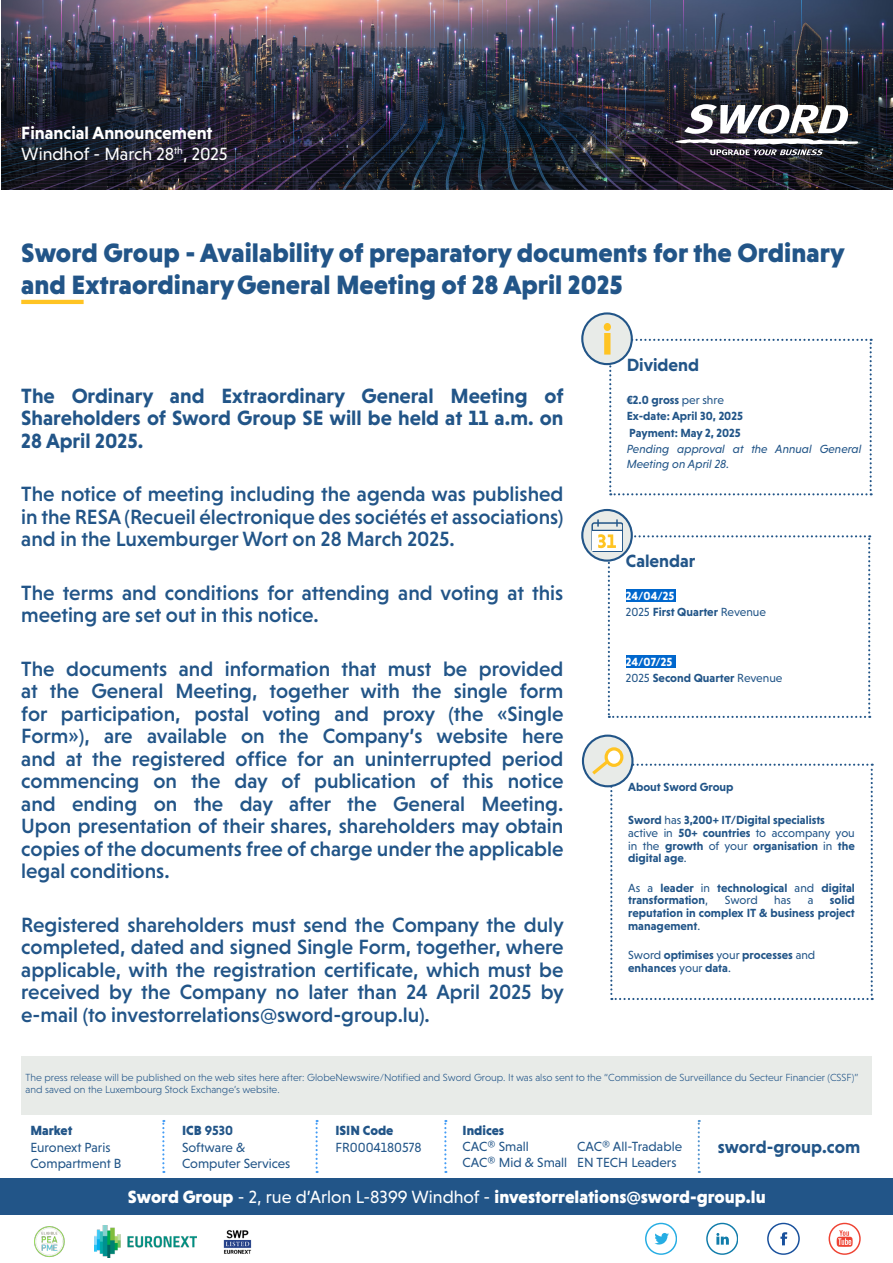
<style>
.page{position:relative;width:893px;height:1263px;background:#fff}
.page>*{position:absolute;margin:0;border:0;box-sizing:border-box;transform-origin:0 0}
.Titre{font:900 27px/32.4px "Niveau Grotesk";color:#258}
.t1{font:500 21px/22.5px "Niveau Grotesk";color:#258;text-align:justify}
.t2{font:700 21px/22.5px "Niveau Grotesk";color:#258;text-align:justify}
.t3{font:900 18px "Niveau Grotesk";color:#fff}
.Gras{font:700 18px/21.6px "Niveau Grotesk";color:#fff}
.Gras-2{font:700 18px "Niveau Grotesk";color:#258}
.t4{font:13.5px/16.2px "Niveau Grotesk";color:#258}
.t5{font:900 13.5px "Niveau Grotesk";color:#258}
.A_propos{font:700 12px/12.8px "Niveau Grotesk";color:#258;text-align:justify}
.A_propos-2{font:italic 12px/15px "Niveau Grotesk";color:#258}
.A_propos-3{font:700 12px "Niveau Grotesk";color:#fff}
.Gras-3{font:700 12px "Niveau Grotesk";color:#258}
.A_propos-4{font:12px "Niveau Grotesk";letter-spacing:-.005em;color:#258}
.t6{font:300 10.5px/12px "Niveau Grotesk";color:#258}
.s1{font-weight:400}
.s2{font-weight:900}
.s3{font-weight:700}
</style>
<div class="page">
<div style="left:0;top:1178px;width:893px;height:37px;background:#258"></div>
<svg style="left:829px;top:1223px;width:31px;height:31px"></svg>
<svg style="left:767px;top:1223px;width:32px;height:31px"></svg>
<svg style="left:706px;top:1223px;width:32px;height:31px"></svg>
<svg style="left:645px;top:1223px;width:32px;height:31px"></svg>
<svg style="left:162px;top:1120px;width:2px;height:53px"></svg>
<svg style="left:444px;top:1120px;width:2px;height:53px"></svg>
<svg style="left:316px;top:1120px;width:2px;height:53px"></svg>
<svg style="left:698px;top:1120px;width:2px;height:53px"></svg>
<img style="left:34px;top:1226px;width:31px;height:31px">
<img style="left:95px;top:1226px;width:102px;height:31px">
<img style="left:223px;top:1230px;width:29px;height:24px">
<div style="left:21px;top:1057px;width:850px;height:58px;background:#e8ebe8"></div>
<img style="left:2px;top:0;width:891px;height:189px">
<svg style="left:675px;top:104px;width:183px;height:51px"></svg>
<hr style="left:21px;top:300px;width:63px;height:4px;background:#ffc423">
<div style="left:583px;top:736px;width:49px;height:50px;background:#e8ebe8;border-radius:50%"></div>
<div style="left:582px;top:734px;width:51px;height:53px;border:2px solid #258;border-radius:50%"></div>
<div style="left:606px;top:749px;width:16px;height:16px;background:#fff;border-radius:50%"></div>
<div style="left:605px;top:747px;width:18px;height:20px;border:3px solid #ffc423;border-radius:50%"></div>
<svg style="left:589px;top:758px;width:284px;height:242px"></svg>
<div style="left:582px;top:313px;width:50px;height:51px;background:#e8ebe8;border-radius:50%"></div>
<div style="left:581px;top:312px;width:52px;height:53px;border:2px solid #258;border-radius:50%"></div>
<svg style="left:604px;top:323px;width:268px;height:172px"></svg>
<svg style="left:582px;top:510px;width:50px;height:51px"></svg>
<div style="left:581px;top:509px;width:52px;height:53px;border:2px solid #258;border-radius:50%"></div>
<svg style="left:591px;top:519px;width:279px;height:199px"></svg>
<p class="Gras" style="left:21px;top:121px;width:208px">Financial Announcement<br><span class="s1">Windhof - March 28</span><sup>th</sup><span class="s1">, 2025</span></p>
<p class="Titre" style="left:21px;top:236px;width:825px">Sword Group - Availability of preparatory documents for the Ordinary and ExtraordinaryGeneral Meeting of 28 April 2025</p>
<p class="t2" style="left:21px;top:384px;width:544px">The Ordinary and Extraordinary General Meeting of Shareholders of Sword Group SE will be held at 11 a.m. on 28 April 2025.</p>
<p class="t1" style="left:21px;top:483px;width:544px">The notice of meeting including the agenda was published in the RESA (Recueil électronique des sociétés et associations) and in the Luxemburger Wort on 28 March 2025.</p>
<p class="t1" style="left:21px;top:581px;width:544px">The terms and conditions for attending and voting at this meeting are set out in this notice.</p>
<p class="t1" style="left:21px;top:657px;width:544px">The documents and information that must be provided at the General Meeting, together with the single form for participation, postal voting and proxy (the «Single Form»), are available on the Company’s website here and at the registered office for an uninterrupted period commencing on the day of publication of this notice and ending on the day after the General Meeting.<br>Upon presentation of their shares, shareholders may obtain copies of the documents free of charge under the applicable legal conditions.</p>
<p class="t1" style="left:21px;top:913px;width:544px">Registered shareholders must send the Company the duly completed, dated and signed Single Form, together, where applicable, with the registration certificate, which must be received by the Company no later than 24 April 2025 by e-mail (to investorrelations@sword-group.lu).</p>
<p class="Gras-2" style="left:627px;top:354px;width:74px">Dividend</p>
<p class="A_propos" style="left:627px;top:393px;width:99px">€2.0 gross <span class="s1">per shre</span></p>
<p class="A_propos" style="left:627px;top:410px;width:118px">Ex-date: April 30, 2025</p>
<p class="A_propos" style="left:629px;top:426px;width:113px">Payment: May 2, 2025</p>
<p class="A_propos-2" style="left:627px;top:441px;width:236px">Pending approval at the Annual General<br>Meeting on April 28.</p>
<p class="Gras-2" style="left:626px;top:550px;width:71px">Calendar</p>
<p class="A_propos-3" style="left:626px;top:588px;width:50px">24/04/25</p>
<p class="A_propos" style="left:626px;top:605px;width:142px"><span class="s1">2025</span> First Quarter <span class="s1">Revenue</span></p>
<p class="A_propos-3" style="left:626px;top:654px;width:48px">24/07/25</p>
<p class="A_propos" style="left:626px;top:671px;width:158px"><span class="s1">2025</span> Second Quarter <span class="s1">Revenue</span></p>
<p class="Gras-3" style="left:628px;top:780px;width:107px">About Sword Group</p>
<p class="A_propos" style="left:628px;top:813px;width:198px">Sword <span class="s1">has</span> 3,200+ IT/Digital specialists</p>
<p class="A_propos" style="left:628px;top:826px;width:228px"><span class="s1">active in</span> 50+ countries <span class="s1">to accompany you in the</span> growth <span class="s1">of your</span> organisation <span class="s1">in</span> the digital age<span class="s1">.</span></p>
<p class="A_propos" style="left:628px;top:881px;width:228px"><span class="s1">As a</span> leader <span class="s1">in</span> technological <span class="s1">and</span> digital transformation<span class="s1">,</span></p>
<p class="A_propos" style="left:628px;top:894px;width:228px;text-indent:202px">solid reputation in complex IT &amp; business project management<span class="s1">.</span></p>
<p class="A_propos" style="left:628px;top:948px;width:189px"><span class="s1">Sword</span> optimises <span class="s1">your</span> processes <span class="s1">and</span></p>
<p class="A_propos" style="left:628px;top:961px;width:104px">enhances <span class="s1">your</span> data<span class="s1">.</span></p>
<p class="A_propos-4" style="left:725px;top:893px;width:34px">Sword</p>
<p class="A_propos-4" style="left:774px;top:893px;width:18px">has</p>
<p class="A_propos-4" style="left:808px;top:893px;width:7px">a</p>
<p class="t6" style="left:26px;top:1071px;width:834px">The press release will be published on the web sites here after: GlobeNewswire/Notified and Sword Group. It was also sent to the “Commission de Surveillance du Secteur Financier (CSSF)” and saved on the Luxembourg Stock Exchange’s website.</p>
<p class="t5" style="left:30px;top:1123px;width:43px">Market</p>
<p class="t4" style="left:30px;top:1139px;width:92px">Euronext Paris<br>Compartment B</p>
<p class="t4" style="left:182px;top:1122px;width:110px"><span class="s2">ICB</span> <span class="s3">9530<br></span>Software &amp;<br>Computer Services</p>
<p class="t5" style="left:463px;top:1122px;width:43px">Indices</p>
<p class="t5" style="left:335px;top:1123px;width:59px">ISIN Code</p>
<p class="t4" style="left:335px;top:1139px;width:88px">FR0004180578</p>
<p class="t4" style="left:463px;top:1138px;width:106px">CAC® Small<br>CAC® Mid &amp; Small</p>
<p class="t4" style="left:577px;top:1138px;width:106px">CAC® All-Tradable<br>EN TECH Leaders</p>
<p class="Gras-2" style="left:718px;top:1137px;width:144px">sword-group.com</p>
<p class="t3" style="left:128px;top:1186px;width:639px">Sword Group <span class="s1">- 2, rue d’Arlon L-8399 Windhof -</span> investorrelations@sword-group.lu</p>
</div>
